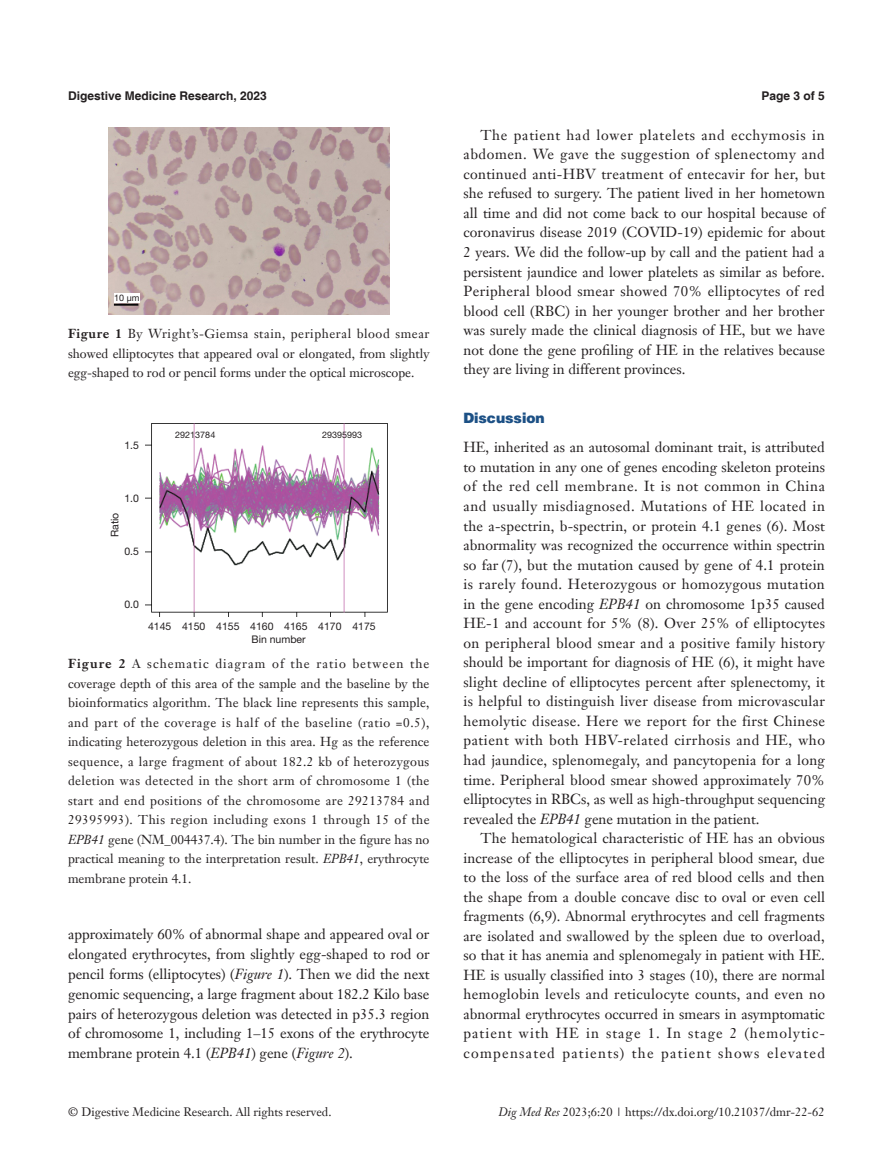
<style>
.page{position:relative;width:893px;height:1170px;background:#fff}
.page>*{position:absolute;margin:0;border:0;box-sizing:border-box;transform-origin:0 0}
.t1{font:14.25px/19.5px "Janson Text LT";color:#231f20;text-align:justify}
.t2{font:900 14.25px "Helvetica";color:#1c5085}
.t3{font:12.75px/19.5px "Janson Text LT";color:#231f20;text-align:justify}
.t4{font:12px "Janson Text LT";color:#231f20}
.t5{font:700 12px "Helvetica";color:#231f20}
.t6{font:10.5px/13.2px "Helvetica Neue LT Pro";color:#231f20}
.t7{font:9px "Helvetica Neue LT Pro";color:#231f20}
.s1{font-weight:700}
.s2{font-style:italic}
</style>
<div class="page">
<img style="left:146px;top:423px;width:242px;height:193px">
<img style="left:108px;top:128px;width:281px;height:186px">
<div style="left:114px;top:293px;width:25px;height:9px;background:#fff"></div>
<p class="t5" style="left:68px;top:88px;width:200px">Digestive Medicine Research, 2023</p>
<p class="t5" style="left:762px;top:88px;width:65px">Page 3 of 5</p>
<p class="t7" style="left:114px;top:292px;width:27px">10 μm</p>
<p class="t3" style="left:68px;top:324px;width:363px"><span class="s1">Figure 1</span> By Wright’s-Giemsa stain, peripheral blood smear showed elliptocytes that appeared oval or elongated, from slightly egg-shaped to rod or pencil forms under the optical microscope.</p>
<p class="t6" style="left:124px;top:438px;width:16px">1.5</p>
<p class="t6" style="left:124px;top:491px;width:16px">1.0</p>
<p class="t6" style="left:108px;top:537px;width:26px;rotate:-90deg">Ratio</p>
<p class="t6" style="left:124px;top:544px;width:16px">0.5</p>
<p class="t7" style="left:175px;top:429px;width:42px">29213784</p>
<p class="t7" style="left:322px;top:429px;width:42px">29395993</p>
<p class="t6" style="left:124px;top:597px;width:16px">0.0</p>
<p class="t6" style="left:251px;top:619px;width:126px;text-indent:-103px">4145 4150 4155 4160 4165 4170 4175<br>Bin number</p>
<p class="t3" style="left:68px;top:654px;width:363px"><span class="s1">Figure 2</span> A schematic diagram of the ratio between the coverage depth of this area of the sample and the baseline by the bioinformatics algorithm. The black line represents this sample, and part of the coverage is half of the baseline (ratio =0.5), indicating heterozygous deletion in this area. Hg as the reference sequence, a large fragment of about 182.2 kb of heterozygous deletion was detected in the short arm of chromosome 1 (the start and end positions of the chromosome are 29213784 and 29395993). This region including exons 1 through 15 of the <span class="s2">EPB41</span> gene (NM_004437.4). The bin number in the figure has no practical meaning to the interpretation result. <span class="s2">EPB41</span>, erythrocyte membrane protein 4.1.</p>
<p class="t1" style="left:68px;top:924px;width:363px">approximately 60% of abnormal shape and appeared oval or elongated erythrocytes, from slightly egg-shaped to rod or pencil forms (elliptocytes) (<span class="s2">Figure 1</span>). Then we did the next genomic sequencing, a large fragment about 182.2 Kilo base pairs of heterozygous deletion was detected in p35.3 region of chromosome 1, including 1–15 exons of the erythrocyte membrane protein 4.1 (<span class="s2">EPB41</span>) gene (<span class="s2">Figure 2</span>).</p>
<p class="t1" style="left:463px;top:125px;width:363px;text-indent:17px">The patient had lower platelets and ecchymosis in abdomen. We gave the suggestion of splenectomy and continued anti-HBV treatment of entecavir for her, but she refused to surgery. The patient lived in her hometown all time and did not come back to our hospital because of coronavirus disease 2019 (COVID-19) epidemic for about 2 years. We did the follow-up by call and the patient had a persistent jaundice and lower platelets as similar as before.<br>Peripheral blood smear showed 70% elliptocytes of red blood cell (RBC) in her younger brother and her brother was surely made the clinical diagnosis of HE, but we have not done the gene profiling of HE in the relatives because they are living in different provinces.</p>
<p class="t2" style="left:463px;top:409px;width:83px">Discussion</p>
<p class="t1" style="left:463px;top:437px;width:363px">HE, inherited as an autosomal dominant trait, is attributed to mutation in any one of genes encoding skeleton proteins of the red cell membrane. It is not common in China and usually misdiagnosed. Mutations of HE located in the a-spectrin, b-spectrin, or protein 4.1 genes (6). Most abnormality was recognized the occurrence within spectrin so far (7), but the mutation caused by gene of 4.1 protein is rarely found. Heterozygous or homozygous mutation in the gene encoding <span class="s2">EPB41</span> on chromosome 1p35 caused HE-1 and account for 5% (8). Over 25% of elliptocytes on peripheral blood smear and a positive family history should be important for diagnosis of HE (6), it might have slight decline of elliptocytes percent after splenectomy, it is helpful to distinguish liver disease from microvascular hemolytic disease. Here we report for the first Chinese patient with both HBV-related cirrhosis and HE, who had jaundice, splenomegaly, and pancytopenia for a long time. Peripheral blood smear showed approximately 70% elliptocytes in RBCs, as well as high-throughput sequencing revealed the <span class="s2">EPB41</span> gene mutation in the patient.</p>
<p class="t1" style="left:463px;top:828px;width:363px;text-indent:17px">The hematological characteristic of HE has an obvious increase of the elliptocytes in peripheral blood smear, due to the loss of the surface area of red blood cells and then the shape from a double concave disc to oval or even cell fragments (6,9). Abnormal erythrocytes and cell fragments are isolated and swallowed by the spleen due to overload, so that it has anemia and splenomegaly in patient with HE.<br>HE is usually classified into 3 stages (10), there are normal hemoglobin levels and reticulocyte counts, and even no abnormal erythrocytes occurred in smears in asymptomatic patient with HE in stage 1. In stage 2 (hemolytic&shy;compensated patients) the patient shows elevated</p>
<p class="t4" style="left:68px;top:1104px;width:265px">© Digestive Medicine Research. All rights reserved.</p>
<p class="t4" style="left:498px;top:1104px;width:328px"><span class="s2">Dig Med Res</span> 2023;6:20 | https://dx.doi.org/10.21037/dmr-22-62</p>
</div>
